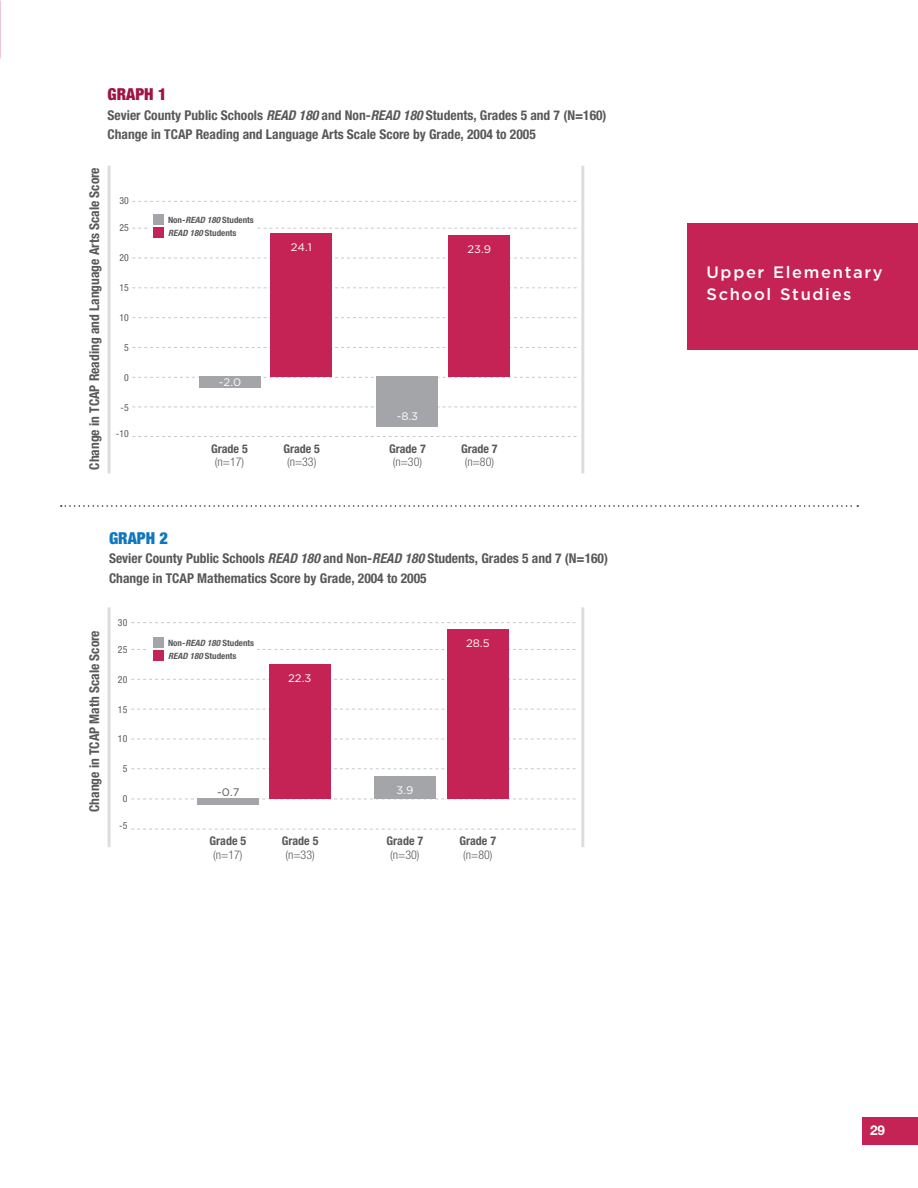
<style>
.page{position:relative;width:918px;height:1188px;background:#fff}
.page>*{position:absolute;margin:0;border:0;box-sizing:border-box;transform-origin:0 0}
.t1{font:500 16.5px/22.5px "Gotham";letter-spacing:.1em;color:#fff}
.BODY_COPY{font:900 condensed 16.5px "Helvetica Neue LT Std";color:#9e1443}
.BODY_COPY-2{font:900 condensed 16.5px "Helvetica Neue LT Std";color:#1077be}
.BODY_COPY-3{font:700 condensed 13.5px "Helvetica Neue LT Std";color:#57585a}
.Default{font:700 13.5px "Helvetica Neue LT Std";color:#fff}
.BODY_COPY-4{font:700 condensed 12px/13.5px "Helvetica Neue LT Std";color:#57585a;text-align:center}
.BODY_COPY-5{font:10.95px "Gotham";color:#fff;scale:1.04 1}
.BODY_COPY-6{font:10.95px "Gotham";color:#57585a;scale:1.04 1}
.t2{font:condensed 9.75px "Helvetica Neue LT Std";letter-spacing:.02em;color:#57585a}
.t3{font:700 condensed 8.7px "Helvetica Neue LT Std";color:#57585a;scale:1.04 1}
.s1{font-style:italic}
.s2{font-weight:300}
</style>
<div class="page">
<div style="left:862px;top:1117px;width:56px;height:28px;background:#c52356"></div>
<hr style="left:0;top:0;width:1px;height:58px;background:#c52356">
<svg style="left:61px;top:505px;width:797px;height:2px"></svg>
<svg style="left:132px;top:258px;width:445px;height:1px"></svg>
<svg style="left:132px;top:228px;width:445px;height:1px"></svg>
<svg style="left:132px;top:201px;width:445px;height:1px"></svg>
<svg style="left:132px;top:317px;width:445px;height:1px"></svg>
<svg style="left:132px;top:287px;width:445px;height:1px"></svg>
<svg style="left:132px;top:347px;width:445px;height:1px"></svg>
<svg style="left:132px;top:377px;width:445px;height:1px"></svg>
<svg style="left:132px;top:407px;width:445px;height:1px"></svg>
<svg style="left:132px;top:436px;width:445px;height:1px"></svg>
<div style="left:271px;top:234px;width:61px;height:143px;background:#c52356"></div>
<div style="left:449px;top:235px;width:61px;height:142px;background:#c52356"></div>
<div style="left:199px;top:377px;width:62px;height:11px;background:#a4a5a9"></div>
<div style="left:377px;top:377px;width:61px;height:50px;background:#a4a5a9"></div>
<svg style="left:131px;top:679px;width:445px;height:1px"></svg>
<svg style="left:131px;top:649px;width:445px;height:1px"></svg>
<svg style="left:131px;top:622px;width:445px;height:1px"></svg>
<svg style="left:131px;top:739px;width:445px;height:1px"></svg>
<svg style="left:131px;top:709px;width:445px;height:1px"></svg>
<svg style="left:131px;top:768px;width:445px;height:1px"></svg>
<svg style="left:131px;top:799px;width:445px;height:1px"></svg>
<svg style="left:131px;top:829px;width:445px;height:1px"></svg>
<div style="left:374px;top:776px;width:62px;height:23px;background:#a4a5a9"></div>
<div style="left:269px;top:665px;width:62px;height:134px;background:#c52356"></div>
<div style="left:447px;top:629px;width:62px;height:170px;background:#c52356"></div>
<div style="left:197px;top:799px;width:62px;height:6px;background:#a4a5a9"></div>
<div style="left:687px;top:224px;width:231px;height:126px;background:#c52356"></div>
<div style="left:148px;top:217px;width:41px;height:24px;background:#fff"></div>
<div style="left:153px;top:215px;width:10px;height:10px;background:#a4a5a9"></div>
<div style="left:153px;top:228px;width:10px;height:10px;background:#c52356"></div>
<div style="left:168px;top:214px;width:88px;height:25px;background:#fff"></div>
<svg style="left:148px;top:640px;width:20px;height:21px"></svg>
<div style="left:153px;top:637px;width:10px;height:10px;background:#a4a5a9"></div>
<div style="left:153px;top:650px;width:10px;height:10px;background:#c52356"></div>
<div style="left:168px;top:637px;width:88px;height:25px;background:#fff"></div>
<hr style="left:108px;top:166px;width:3px;height:307px;background:#dcdddf">
<hr style="left:581px;top:166px;width:3px;height:307px;background:#dcdddf">
<hr style="left:108px;top:607px;width:3px;height:240px;background:#dcdddf">
<hr style="left:581px;top:607px;width:3px;height:240px;background:#dcdddf">
<p class="BODY_COPY" style="left:108px;top:84px;width:61px">GRAPH 1</p>
<p class="BODY_COPY-3" style="left:108px;top:107px;width:501px">Sevier County Public Schools <span class="s1">READ 180</span> and Non-<span class="s1">READ 180</span> Students, Grades 5 and 7 (N=160)</p>
<p class="BODY_COPY-3" style="left:108px;top:126px;width:430px">Change in TCAP Reading and Language Arts Scale Score by Grade, 2004 to 2005</p>
<p class="BODY_COPY-3" style="left:86px;top:470px;width:304px;rotate:-90deg">Change in TCAP Reading and Language Arts Scale Score</p>
<p class="t2" style="left:119px;top:195px;width:11px">30</p>
<p class="t2" style="left:119px;top:222px;width:11px">25</p>
<p class="t2" style="left:119px;top:252px;width:11px">20</p>
<p class="t2" style="left:119px;top:282px;width:11px">15</p>
<p class="t2" style="left:119px;top:312px;width:11px">10</p>
<p class="t2" style="left:124px;top:342px;width:6px">5</p>
<p class="t2" style="left:124px;top:372px;width:6px">0</p>
<p class="t2" style="left:121px;top:402px;width:10px">-5</p>
<p class="t2" style="left:116px;top:428px;width:15px">-10</p>
<p class="t3" style="left:168px;top:214px;width:84px">Non-<span class="s1">READ 180</span> Students</p>
<p class="t3" style="left:168px;top:227px;width:67px"><span class="s1">READ 180</span> Students</p>
<p class="BODY_COPY-5" style="left:291px;top:241px;width:22px">24.1</p>
<p class="BODY_COPY-5" style="left:468px;top:243px;width:24px">23.9</p>
<p class="BODY_COPY-5" style="left:219px;top:376px;width:23px">-2.0</p>
<p class="BODY_COPY-5" style="left:397px;top:410px;width:22px">-8.3</p>
<p class="BODY_COPY-4" style="left:211px;top:442px;width:38px">Grade 5 <span class="s2">(n=17)</span></p>
<p class="BODY_COPY-4" style="left:389px;top:442px;width:38px">Grade 7 <span class="s2">(n=30)</span></p>
<p class="BODY_COPY-4" style="left:283px;top:442px;width:38px">Grade 5 <span class="s2">(n=33)</span></p>
<p class="BODY_COPY-4" style="left:461px;top:442px;width:38px">Grade 7 <span class="s2">(n=80)</span></p>
<p class="BODY_COPY-2" style="left:109px;top:528px;width:61px">GRAPH 2</p>
<p class="BODY_COPY-3" style="left:109px;top:550px;width:501px">Sevier County Public Schools <span class="s1">READ 180</span> and Non-<span class="s1">READ 180</span> Students, Grades 5 and 7 (N=160)</p>
<p class="BODY_COPY-3" style="left:109px;top:570px;width:319px">Change in TCAP Mathematics Score by Grade, 2004 to 2005</p>
<p class="BODY_COPY-3" style="left:86px;top:812px;width:183px;rotate:-90deg">Change in TCAP Math Scale Score</p>
<p class="t2" style="left:118px;top:617px;width:11px">30</p>
<p class="t2" style="left:118px;top:644px;width:11px">25</p>
<p class="t2" style="left:118px;top:674px;width:11px">20</p>
<p class="t2" style="left:118px;top:703px;width:11px">15</p>
<p class="t2" style="left:118px;top:733px;width:11px">10</p>
<p class="t2" style="left:123px;top:763px;width:6px">5</p>
<p class="t2" style="left:123px;top:793px;width:6px">0</p>
<p class="t2" style="left:119px;top:820px;width:10px">-5</p>
<p class="t3" style="left:168px;top:637px;width:84px">Non-<span class="s1">READ 180</span> Students</p>
<p class="t3" style="left:168px;top:650px;width:67px"><span class="s1">READ 180</span> Students</p>
<p class="BODY_COPY-5" style="left:288px;top:672px;width:24px">22.3</p>
<p class="BODY_COPY-6" style="left:217px;top:786px;width:23px">-0.7</p>
<p class="BODY_COPY-5" style="left:466px;top:637px;width:24px">28.5</p>
<p class="BODY_COPY-5" style="left:396px;top:784px;width:18px">3.9</p>
<p class="BODY_COPY-4" style="left:210px;top:834px;width:38px">Grade 5 <span class="s2">(n=17)</span></p>
<p class="BODY_COPY-4" style="left:387px;top:834px;width:38px">Grade 7 <span class="s2">(n=30)</span></p>
<p class="BODY_COPY-4" style="left:282px;top:834px;width:38px">Grade 5 <span class="s2">(n=33)</span></p>
<p class="BODY_COPY-4" style="left:460px;top:834px;width:38px">Grade 7 <span class="s2">(n=80)</span></p>
<p class="t1" style="left:706px;top:260px;width:178px">Upper Elementary<br>School Studies</p>
<p class="Default" style="left:870px;top:1121px;width:17px">29</p>
</div>
